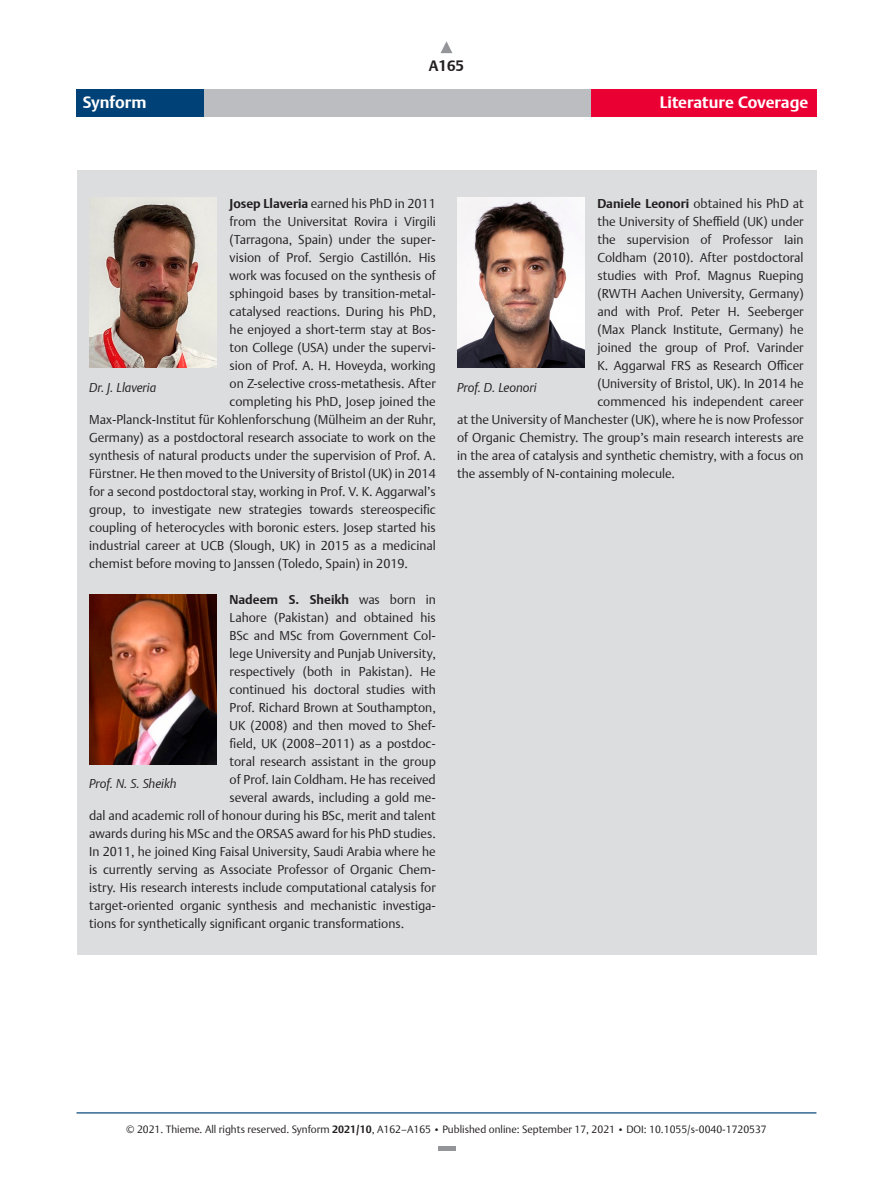
<style>
.page{position:relative;width:893px;height:1191px;background:#fff}
.page>*{position:absolute;margin:0;border:0;box-sizing:border-box;transform-origin:0 0}
.t1{font:700 16.5px "Thieme Argo 2011";color:#fff}
.t2{font:700 15px "Thieme Argo 2011";color:#231f20}
.t3{font:300 12.75px "Thieme Argo 2011";color:#231f20}
.t4{font:italic 300 12.75px "Thieme Argo 2011";color:#231f20}
.t5{font:700 12.75px "Thieme Argo 2011";color:#231f20}
.t6{font:300 10.5px "Thieme Argo 2011";color:#231f20}
.s1{font-weight:700}
.s2{font-weight:300}
.s3{font-size:9px}
</style>
<div class="page">
<hr style="left:77px;top:1112px;width:739px;height:1px;background:#004277">
<div style="left:77px;top:89px;width:739px;height:28px;background:#bcbdc0"></div>
<div style="left:591px;top:89px;width:225px;height:28px;background:#eb0034"></div>
<div style="left:77px;top:89px;width:127px;height:28px;background:#004277"></div>
<svg style="left:441px;top:41px;width:11px;height:12px"></svg>
<div style="left:438px;top:1146px;width:17px;height:5px;background:#939598"></div>
<div style="left:77px;top:170px;width:739px;height:785px;background:#dcdddf"></div>
<img style="left:89px;top:198px;width:128px;height:170px">
<img style="left:89px;top:594px;width:128px;height:170px">
<img style="left:457px;top:198px;width:128px;height:170px">
<p class="t2" style="left:429px;top:56px;width:37px">A165</p>
<p class="t1" style="left:83px;top:91px;width:65px">Synform</p>
<p class="t1" style="left:660px;top:91px;width:150px">Literature Coverage</p>
<p class="t3" style="left:230px;top:195px;width:208px"><span class="s1">Josep Llaveria</span> earned his PhD in 2011</p>
<p class="t3" style="left:230px;top:213px;width:208px">from the Universitat Rovira i Virgili</p>
<p class="t3" style="left:230px;top:231px;width:208px">(Tarragona, Spain) under the super-</p>
<p class="t3" style="left:230px;top:249px;width:208px">vision of Prof. Sergio Castillón. His</p>
<p class="t3" style="left:230px;top:267px;width:208px">work was focused on the synthesis of</p>
<p class="t3" style="left:230px;top:285px;width:208px">sphingoid bases by transition-metal-</p>
<p class="t3" style="left:230px;top:303px;width:208px">catalysed reactions. During his PhD,</p>
<p class="t3" style="left:230px;top:321px;width:208px">he enjoyed a short-term stay at Bos-</p>
<p class="t3" style="left:230px;top:339px;width:208px">ton College (USA) under the supervi-</p>
<p class="t3" style="left:230px;top:357px;width:208px">sion of Prof. A. H. Hoveyda, working</p>
<p class="t3" style="left:230px;top:375px;width:208px">on Z-selective cross-metathesis. After</p>
<p class="t3" style="left:230px;top:393px;width:208px">completing his PhD, Josep joined the</p>
<p class="t3" style="left:89px;top:411px;width:348px">Max-Planck-Institut für Kohlenforschung (Mülheim an der Ruhr,</p>
<p class="t3" style="left:89px;top:429px;width:348px">Germany) as a postdoctoral research associate to work on the</p>
<p class="t3" style="left:89px;top:447px;width:348px">synthesis of natural products under the supervision of Prof. A.</p>
<p class="t3" style="left:89px;top:465px;width:348px">Fürstner. He then moved to the University of Bristol (UK) in 2014</p>
<p class="t3" style="left:89px;top:483px;width:348px">for a second postdoctoral stay, working in Prof. V. K. Aggarwal’s</p>
<p class="t3" style="left:89px;top:501px;width:348px">group, to investigate new strategies towards stereospecific</p>
<p class="t3" style="left:89px;top:519px;width:348px">coupling of heterocycles with boronic esters. Josep started his</p>
<p class="t3" style="left:89px;top:537px;width:348px">industrial career at UCB (Slough, UK) in 2015 as a medicinal</p>
<p class="t3" style="left:89px;top:555px;width:320px">chemist before moving to Janssen (Toledo, Spain) in 2019.</p>
<p class="t5" style="left:230px;top:591px;width:208px">Nadeem S. Sheikh <span class="s2">was born in</span></p>
<p class="t3" style="left:230px;top:609px;width:208px">Lahore (Pakistan) and obtained his</p>
<p class="t3" style="left:230px;top:627px;width:208px">BSc and MSc from Government Col-</p>
<p class="t3" style="left:230px;top:645px;width:208px">lege University and Punjab University,</p>
<p class="t3" style="left:230px;top:663px;width:208px">respectively (both in Pakistan). He</p>
<p class="t3" style="left:230px;top:681px;width:208px">continued his doctoral studies with</p>
<p class="t3" style="left:230px;top:699px;width:208px">Prof. Richard Brown at Southampton,</p>
<p class="t3" style="left:230px;top:717px;width:208px">UK (2008) and then moved to Shef-</p>
<p class="t3" style="left:230px;top:735px;width:208px">field, UK (2008–2011) as a postdoc-</p>
<p class="t3" style="left:230px;top:753px;width:208px">toral research assistant in the group</p>
<p class="t3" style="left:230px;top:771px;width:208px">of Prof. Iain Coldham. He has received</p>
<p class="t3" style="left:230px;top:789px;width:208px">several awards, including a gold me-</p>
<p class="t3" style="left:89px;top:807px;width:348px">dal and academic roll of honour during his BSc, merit and talent</p>
<p class="t3" style="left:89px;top:825px;width:348px">awards during his MSc and the ORSAS award for his PhD studies.</p>
<p class="t3" style="left:89px;top:843px;width:348px">In 2011, he joined King Faisal University, Saudi Arabia where he</p>
<p class="t3" style="left:89px;top:861px;width:347px">is currently serving as Associate Professor of Organic Chem-</p>
<p class="t3" style="left:89px;top:879px;width:348px">istry. His research interests include computational catalysis for</p>
<p class="t3" style="left:89px;top:897px;width:348px">target-oriented organic synthesis and mechanistic investiga-</p>
<p class="t3" style="left:89px;top:915px;width:316px">tions for synthetically significant organic transformations.</p>
<p class="t4" style="left:89px;top:379px;width:68px">Dr. J. Llaveria</p>
<p class="t4" style="left:89px;top:775px;width:89px">Prof. N. S. Sheikh</p>
<p class="t3" style="left:597px;top:195px;width:208px"><span class="s1">Daniele Leonori</span> obtained his PhD at</p>
<p class="t3" style="left:597px;top:213px;width:208px">the University of Sheffield (UK) under</p>
<p class="t3" style="left:597px;top:231px;width:208px">the supervision of Professor Iain</p>
<p class="t3" style="left:597px;top:249px;width:208px">Coldham (2010). After postdoctoral</p>
<p class="t3" style="left:597px;top:267px;width:208px">studies with Prof. Magnus Rueping</p>
<p class="t3" style="left:597px;top:285px;width:208px">(RWTH Aachen University, Germany)</p>
<p class="t3" style="left:597px;top:303px;width:208px">and with Prof. Peter H. Seeberger</p>
<p class="t3" style="left:597px;top:321px;width:208px">(Max Planck Institute, Germany) he</p>
<p class="t3" style="left:597px;top:339px;width:208px">joined the group of Prof. Varinder</p>
<p class="t3" style="left:597px;top:357px;width:208px">K. Aggarwal FRS as Research Officer</p>
<p class="t3" style="left:597px;top:375px;width:208px">(University of Bristol, UK). In 2014 he</p>
<p class="t3" style="left:597px;top:393px;width:208px">commenced his independent career</p>
<p class="t3" style="left:457px;top:411px;width:348px">at the University of Manchester (UK), where he is now Professor</p>
<p class="t3" style="left:457px;top:429px;width:348px">of Organic Chemistry. The group’s main research interests are</p>
<p class="t3" style="left:457px;top:447px;width:348px">in the area of catalysis and synthetic chemistry, with a focus on</p>
<p class="t3" style="left:457px;top:465px;width:219px">the assembly of N-containing molecule.</p>
<p class="t4" style="left:457px;top:379px;width:81px">Prof. D. Leonori</p>
<p class="t6" style="left:126px;top:1122px;width:642px">© 2021. Thieme. All rights reserved. Synform <span class="s1">2021/10</span>, A162–A165 <span class="s3">•</span> Published online: September 17, 2021 <span class="s3">•</span> DOI: 10.1055/s-0040-1720537</p>
</div>
